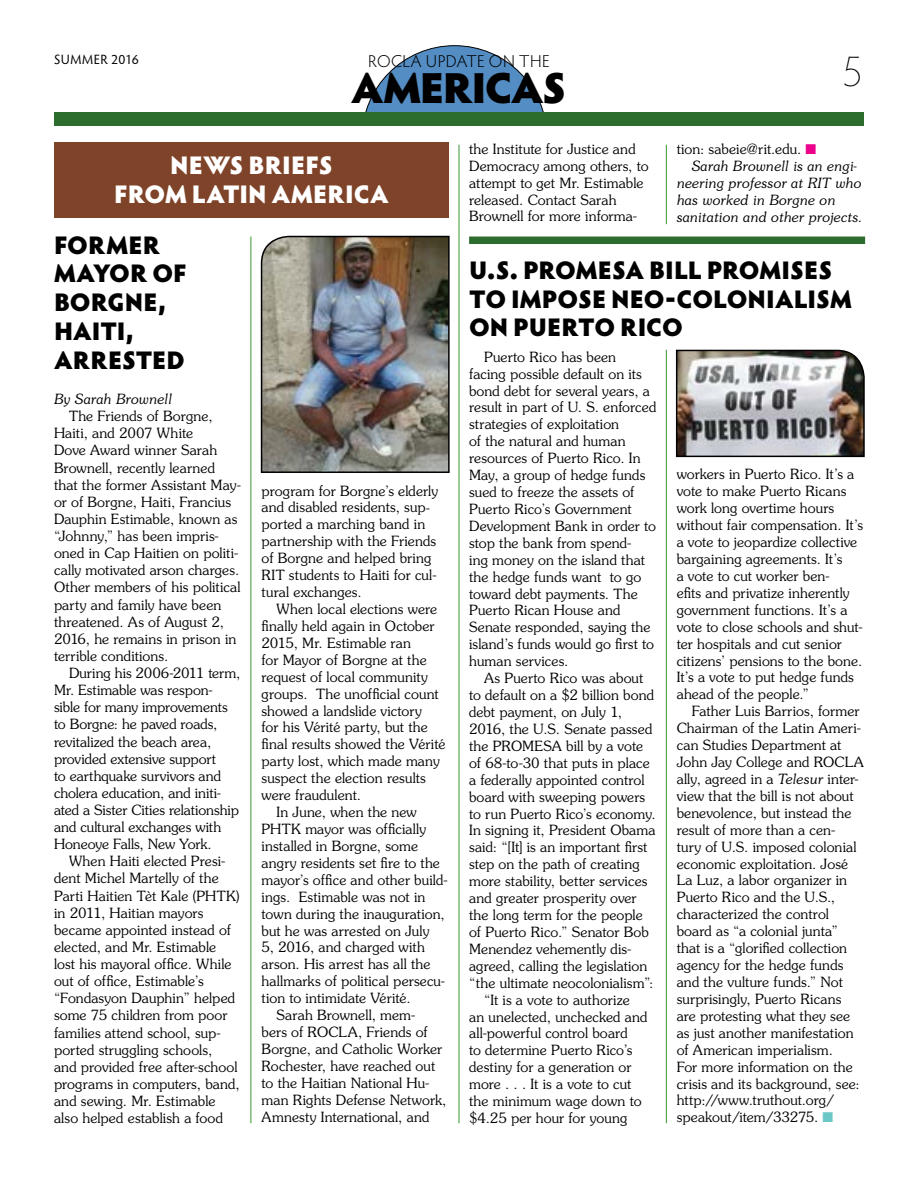
<style>
.page{position:relative;width:918px;height:1188px;background:#fff}
.page>*{position:absolute;margin:0;border:0;box-sizing:border-box;transform-origin:0 0}
.t1{font:900 43.5px "Hypatia Sans Pro";letter-spacing:-.035em;color:#000}
.t2{font:200 43.5px "Hypatia Sans Pro";color:#000}
.t3{font:900 25.5px/28.7px "Hypatia Sans Pro";color:#000}
.t4{font:900 25.5px/28.5px "Hypatia Sans Pro";letter-spacing:.005em;color:#fff;text-align:center}
.t5{font:300 17.25px "Hypatia Sans Pro";letter-spacing:.025em;color:#000}
.t6{font:300 14.1px/17px "Souvenir";letter-spacing:.005em;color:#000}
.t7{font:italic 300 14.1px "Souvenir";letter-spacing:-.005em;color:#000}
.t8{font:13.5px "Hypatia Sans Pro";letter-spacing:.03em;color:#000}
.s1{color:#ec008c}
.s2{font-style:italic}
.s3{color:#6bc8c6}
</style>
<div class="page">
<div style="left:362px;top:46px;width:185px;height:185px;background:#538dc3;border-radius:50%"></div>
<div style="left:321px;top:125px;width:239px;height:129px;background:#fff"></div>
<div style="left:54px;top:112px;width:810px;height:14px;background:#2c6c2d"></div>
<div style="left:469px;top:237px;width:396px;height:7px;background:#2c6c2d"></div>
<img style="left:260px;top:235px;width:190px;height:238px">
<img style="left:675px;top:349px;width:190px;height:109px">
<div style="left:54px;top:143px;width:395px;height:75px;background:#7e4329"></div>
<hr style="left:250px;top:237px;width:1px;height:886px;background:#509e47">
<hr style="left:458px;top:145px;width:2px;height:978px;background:#509e47">
<hr style="left:666px;top:350px;width:1px;height:773px;background:#509e47">
<hr style="left:666px;top:145px;width:1px;height:79px;background:#509e47">
<p class="t8" style="left:54px;top:50px;width:86px">SUMMER 2016</p>
<p class="t5" style="left:368px;top:50px;width:183px">ROCLA UPDATE ON THE</p>
<h1 class="t2" style="left:842px;top:43px;width:23px">5</h1>
<h1 class="t1" style="left:351px;top:56px;width:217px">AMERICAS</h1>
<h2 class="t4" style="left:114px;top:150px;width:276px">NEWS BRIEFS<br>FROM LATIN AMERICA</h2>
<h2 class="t3" style="left:54px;top:229px;width:134px">FORMER<br>MAYOR OF<br>BORGNE,<br>HAITI,<br>ARRESTED</h2>
<p class="t7" style="left:54px;top:390px;width:120px">By Sarah Brownell</p>
<p class="t6" style="left:54px;top:407px;width:188px;text-indent:15px">The Friends of Borgne,<br>Haiti, and 2007 White<br>Dove Award winner Sarah<br>Brownell, recently learned that the former Assistant May&shy;or of Borgne, Haiti, Francius<br>Dauphin Estimable, known as “Johnny,” has been impris&shy;oned in Cap Haitien on politi&shy;cally motivated arson charges.<br>Other members of his political party and family have been threatened. As of August 2,<br>2016, he remains in prison in terrible conditions.</p>
<p class="t6" style="left:54px;top:664px;width:188px;text-indent:15px">During his 2006-2011 term,<br>Mr. Estimable was respon&shy;sible for many improvements to Borgne: he paved roads, revitalized the beach area, provided extensive support<br>to earthquake survivors and cholera education, and initi&shy;ated a Sister Cities relationship and cultural exchanges with<br>Honeoye Falls, New York.</p>
<p class="t6" style="left:54px;top:852px;width:187px;text-indent:15px">When Haiti elected Presi&shy;dent Michel Martelly of the<br>Parti Haitien Tèt Kale (PHTK) in 2011, Haitian mayors became appointed instead of elected, and Mr. Estimable lost his mayoral office. While out of office, Estimable’s “Fondasyon Dauphin” helped some 75 children from poor families attend school, sup&shy;ported struggling schools,<br>and provided free after-school programs in computers, band, and sewing. Mr. Estimable also helped establish a food</p>
<p class="t6" style="left:262px;top:482px;width:178px">program for Borgne’s elderly and disabled residents, sup&shy;ported a marching band in partnership with the Friends of Borgne and helped bring<br>RIT students to Haiti for cul&shy;tural exchanges.</p>
<p class="t6" style="left:277px;top:600px;width:162px">When local elections were</p>
<p class="t6" style="left:262px;top:617px;width:175px">finally held again in October</p>
<p class="t6" style="left:262px;top:634px;width:151px">2015, Mr. Estimable ran</p>
<p class="t6" style="left:262px;top:651px;width:167px">for Mayor of Borgne at the</p>
<p class="t6" style="left:262px;top:668px;width:168px">request of local community</p>
<p class="t6" style="left:262px;top:685px;width:179px">groups. The unofficial count</p>
<p class="t6" style="left:262px;top:702px;width:162px">showed a landslide victory</p>
<p class="t6" style="left:262px;top:719px;width:168px">for his Vérité party, but the</p>
<p class="t6" style="left:262px;top:736px;width:185px">final results showed the Vérité</p>
<p class="t6" style="left:262px;top:752px;width:180px">party lost, which made many</p>
<p class="t6" style="left:262px;top:769px;width:166px">suspect the election results</p>
<p class="t6" style="left:262px;top:786px;width:101px">were fraudulent.</p>
<p class="t6" style="left:277px;top:803px;width:142px">In June, when the new</p>
<p class="t6" style="left:262px;top:820px;width:166px">PHTK mayor was officially</p>
<p class="t6" style="left:262px;top:837px;width:158px">installed in Borgne, some</p>
<p class="t6" style="left:262px;top:854px;width:180px">angry residents set fire to the</p>
<p class="t6" style="left:262px;top:871px;width:188px">mayor’s office and other build-</p>
<p class="t6" style="left:262px;top:888px;width:165px">ings. Estimable was not in</p>
<p class="t6" style="left:262px;top:905px;width:185px">town during the inauguration,</p>
<p class="t6" style="left:262px;top:922px;width:170px">but he was arrested on July</p>
<p class="t6" style="left:262px;top:939px;width:165px">5, 2016, and charged with</p>
<p class="t6" style="left:262px;top:955px;width:170px">arson. His arrest has all the</p>
<p class="t6" style="left:262px;top:972px;width:185px">hallmarks of political persecu-</p>
<p class="t6" style="left:262px;top:989px;width:151px">tion to intimidate Vérité.</p>
<p class="t6" style="left:277px;top:1006px;width:140px">Sarah Brownell, mem-</p>
<p class="t6" style="left:262px;top:1023px;width:168px">bers of ROCLA, Friends of</p>
<p class="t6" style="left:262px;top:1040px;width:182px">Borgne, and Catholic Worker</p>
<p class="t6" style="left:262px;top:1057px;width:175px">Rochester, have reached out</p>
<p class="t6" style="left:262px;top:1074px;width:169px">to the Haitian National Hu-</p>
<p class="t6" style="left:262px;top:1091px;width:186px">man Rights Defense Network,</p>
<p class="t6" style="left:262px;top:1108px;width:169px">Amnesty International, and</p>
<p class="t6" style="left:469px;top:140px;width:181px">the Institute for Justice and<br>Democracy among others, to attempt to get Mr. Estimable released. Contact Sarah<br>Brownell for more informa-</p>
<p class="t6" style="left:677px;top:140px;width:141px">tion: sabeie@rit.edu. <span class="s1">■</span></p>
<p class="t7" style="left:692px;top:157px;width:167px">Sarah Brownell is an engi-</p>
<p class="t7" style="left:677px;top:174px;width:186px">neering professor at RIT who</p>
<p class="t7" style="left:677px;top:191px;width:161px">has worked in Borgne on</p>
<p class="t7" style="left:677px;top:208px;width:188px">sanitation and other projects.</p>
<h2 class="t3" style="left:469px;top:255px;width:384px">U.S. PROMESA BILL PROMISES<br>TO IMPOSE NEO-COLONIALISM<br>ON PUERTO RICO</h2>
<p class="t6" style="left:469px;top:348px;width:189px;text-indent:15px">Puerto Rico has been facing possible default on its bond debt for several years, a result in part of U. S. enforced strategies of exploitation<br>of the natural and human resources of Puerto Rico. In<br>May, a group of hedge funds sued to freeze the assets of<br>Puerto Rico’s Government<br>Development Bank in order to stop the bank from spend-<br>ing money on the island that the hedge funds want to go toward debt payments. The<br>Puerto Rican House and<br>Senate responded, saying the island’s funds would go first to human services.</p>
<p class="t6" style="left:484px;top:669px;width:161px">As Puerto Rico was about</p>
<p class="t6" style="left:469px;top:686px;width:187px">to default on a $2 billion bond</p>
<p class="t6" style="left:469px;top:703px;width:155px">debt payment, on July 1,</p>
<p class="t6" style="left:469px;top:720px;width:185px">2016, the U.S. Senate passed</p>
<p class="t6" style="left:469px;top:737px;width:176px">the PROMESA bill by a vote</p>
<p class="t6" style="left:469px;top:754px;width:182px">of 68-to-30 that puts in place</p>
<p class="t6" style="left:469px;top:771px;width:177px">a federally appointed control</p>
<p class="t6" style="left:469px;top:788px;width:178px">board with sweeping powers</p>
<p class="t6" style="left:469px;top:805px;width:188px">to run Puerto Rico’s economy.</p>
<p class="t6" style="left:469px;top:822px;width:188px">In signing it, President Obama</p>
<p class="t6" style="left:469px;top:838px;width:180px">said: “[It] is an important first</p>
<p class="t6" style="left:469px;top:855px;width:172px">step on the path of creating</p>
<p class="t6" style="left:469px;top:872px;width:180px">more stability, better services</p>
<p class="t6" style="left:469px;top:889px;width:169px">and greater prosperity over</p>
<p class="t6" style="left:469px;top:906px;width:175px">the long term for the people</p>
<p class="t6" style="left:469px;top:923px;width:181px">of Puerto Rico.” Senator Bob</p>
<p class="t6" style="left:469px;top:940px;width:164px">Menendez vehemently dis-</p>
<p class="t6" style="left:469px;top:957px;width:180px">agreed, calling the legislation</p>
<p class="t6" style="left:469px;top:974px;width:186px">“the ultimate neocolonialism”:</p>
<p class="t6" style="left:484px;top:991px;width:147px">“It is a vote to authorize</p>
<p class="t6" style="left:469px;top:1008px;width:180px">an unelected, unchecked and</p>
<p class="t6" style="left:469px;top:1025px;width:160px">all-powerful control board</p>
<p class="t6" style="left:469px;top:1042px;width:165px">to determine Puerto Rico’s</p>
<p class="t6" style="left:469px;top:1058px;width:164px">destiny for a generation or</p>
<p class="t6" style="left:469px;top:1075px;width:164px">more . . . It is a vote to cut</p>
<p class="t6" style="left:469px;top:1092px;width:174px">the minimum wage down to</p>
<p class="t6" style="left:469px;top:1109px;width:160px">$4.25 per hour for young</p>
<p class="t6" style="left:677px;top:466px;width:188px">workers in Puerto Rico. It’s a vote to make Puerto Ricans work long overtime hours without fair compensation. It’s a vote to jeopardize collective bargaining agreements. It’s<br>a vote to cut worker ben-<br>efits and privatize inherently government functions. It’s a vote to close schools and shut&shy;ter hospitals and cut senior citizens’ pensions to the bone.<br>It’s a vote to put hedge funds ahead of the people.”</p>
<p class="t6" style="left:677px;top:702px;width:189px;text-indent:15px">Father Luis Barrios, former<br>Chairman of the Latin Ameri&shy;can Studies Department at<br>John Jay College and ROCLA ally, agreed in a <span class="s2">Telesur</span> inter&shy;view that the bill is not about benevolence, but instead the result of more than a cen-<br>tury of U.S. imposed colonial economic exploitation. José<br>La Luz, a labor organizer in<br>Puerto Rico and the U.S., characterized the control board as “a colonial junta” that is a “glorified collection agency for the hedge funds and the vulture funds.” Not surprisingly, Puerto Ricans are protesting what they see as just another manifestation of American imperialism.<br>For more information on the crisis and its background, see: http://www.truthout.org/ speakout/item/33275. <span class="s3">■</span></p>
</div>
